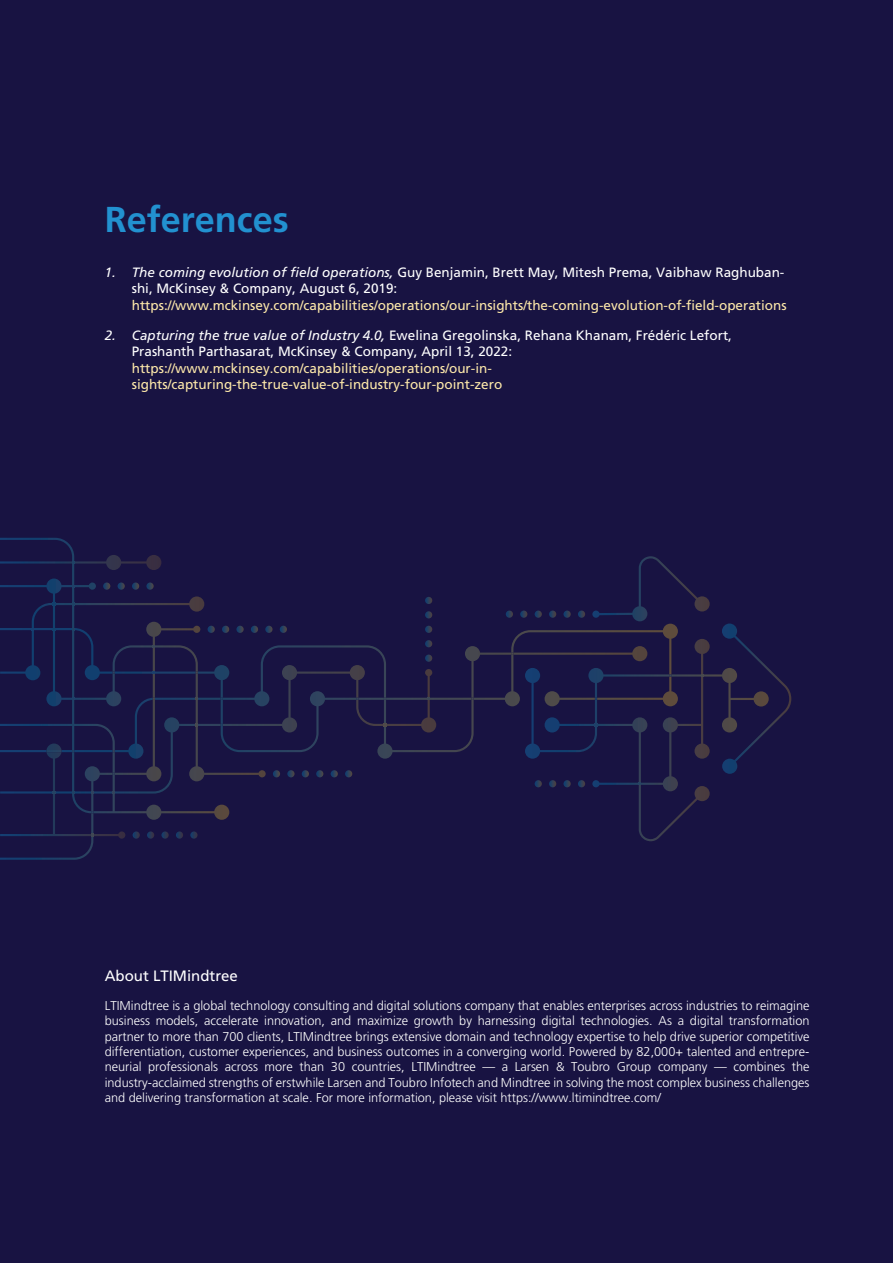
<style>
.page{position:relative;width:893px;height:1263px;background:#181342}
.page>*{position:absolute;margin:0;border:0;box-sizing:border-box;transform-origin:0 0}
.t1{font:700 36px "Frutiger LT Pro";color:#2291d0}
.t2{font:15px "Frutiger LT Pro";color:#fff}
.t3{font:13.5px/16.5px "Frutiger LT Pro";color:#fff}
.t4{font:13.5px/16.5px "Frutiger LT Pro";color:#fde8aa}
.t5{font:300 12.75px/15.3px "Frutiger LT Pro";color:#fff;text-align:justify}
.s1{font-style:italic}
</style>
<div class="page">
<svg style="left:425px;top:597px;width:7px;height:7px"></svg>
<svg style="left:425px;top:611px;width:7px;height:7px"></svg>
<img style="left:0;top:834px;width:133px;height:26px">
<img style="left:74px;top:555px;width:87px;height:15px">
<img style="left:74px;top:596px;width:130px;height:28px">
<svg style="left:190px;top:831px;width:8px;height:8px"></svg>
<svg style="left:176px;top:831px;width:7px;height:8px"></svg>
<svg style="left:161px;top:831px;width:8px;height:8px"></svg>
<svg style="left:147px;top:831px;width:7px;height:8px"></svg>
<svg style="left:133px;top:831px;width:7px;height:8px"></svg>
<img style="left:0;top:820px;width:125px;height:19px">
<img style="left:74px;top:624px;width:604px;height:128px">
<img style="left:471px;top:653px;width:42px;height:47px">
<img style="left:358px;top:698px;width:28px;height:2px">
<img style="left:266px;top:698px;width:92px;height:28px">
<img style="left:0;top:700px;width:229px;height:120px">
<img style="left:91px;top:781px;width:24px;height:32px">
<img style="left:72px;top:587px;width:2px;height:111px">
<img style="left:0;top:538px;width:74px;height:47px">
<img style="left:552px;top:783px;width:158px;height:58px">
<svg style="left:331px;top:770px;width:7px;height:7px"></svg>
<svg style="left:316px;top:770px;width:7px;height:7px"></svg>
<svg style="left:302px;top:770px;width:7px;height:7px"></svg>
<svg style="left:287px;top:770px;width:8px;height:7px"></svg>
<svg style="left:273px;top:770px;width:7px;height:7px"></svg>
<svg style="left:345px;top:770px;width:7px;height:7px"></svg>
<img style="left:74px;top:645px;width:192px;height:136px">
<img style="left:113px;top:671px;width:85px;height:3px">
<img style="left:0;top:578px;width:72px;height:128px">
<svg style="left:89px;top:582px;width:7px;height:8px"></svg>
<svg style="left:146px;top:582px;width:8px;height:8px"></svg>
<svg style="left:132px;top:582px;width:7px;height:8px"></svg>
<svg style="left:118px;top:582px;width:7px;height:8px"></svg>
<svg style="left:103px;top:582px;width:7px;height:8px"></svg>
<svg style="left:578px;top:780px;width:7px;height:7px"></svg>
<svg style="left:563px;top:780px;width:8px;height:7px"></svg>
<svg style="left:549px;top:780px;width:7px;height:7px"></svg>
<svg style="left:535px;top:780px;width:7px;height:7px"></svg>
<img style="left:592px;top:676px;width:118px;height:115px">
<img style="left:694px;top:639px;width:16px;height:15px">
<svg style="left:578px;top:610px;width:7px;height:8px"></svg>
<svg style="left:563px;top:610px;width:8px;height:8px"></svg>
<svg style="left:549px;top:610px;width:7px;height:8px"></svg>
<svg style="left:535px;top:610px;width:7px;height:8px"></svg>
<svg style="left:520px;top:610px;width:7px;height:8px"></svg>
<svg style="left:506px;top:610px;width:7px;height:8px"></svg>
<img style="left:592px;top:556px;width:118px;height:65px">
<img style="left:722px;top:623px;width:69px;height:151px">
<img style="left:525px;top:668px;width:176px;height:91px">
<img style="left:595px;top:674px;width:76px;height:26px">
<img style="left:703px;top:668px;width:66px;height:64px">
<h1 class="t1" style="left:105px;top:199px;width:186px">References</h1>
<p class="t3" style="left:132px;top:264px;width:654px;text-indent:-27px"><span class="s1">1. The coming evolution of field operations,</span> Guy Benjamin, Brett May, Mitesh Prema, Vaibhaw Raghuban&shy;shi, McKinsey &amp; Company, August 6, 2019:</p>
<p class="t4" style="left:132px;top:297px;width:656px">https://www.mckinsey.com/capabilities/operations/our-insights/the-coming-evolution-of-field-operations</p>
<p class="t3" style="left:132px;top:327px;width:602px;text-indent:-27px"><span class="s1">2. Capturing the true value of Industry 4.0,</span> Ewelina Gregolinska, Rehana Khanam, Frédéric Lefort,<br>Prashanth Parthasarat, McKinsey &amp; Company, April 13, 2022:</p>
<p class="t4" style="left:132px;top:360px;width:372px">https://www.mckinsey.com/capabilities/operations/our-in&shy;sights/capturing-the-true-value-of-industry-four-point-zero</p>
<p class="t2" style="left:105px;top:967px;width:135px">About LTIMindtree</p>
<p class="t5" style="left:105px;top:998px;width:706px">LTIMindtree is a global technology consulting and digital solutions company that enables enterprises across industries to reimagine business models, accelerate innovation, and maximize growth by harnessing digital technologies. As a digital transformation partner to more than 700 clients, LTIMindtree brings extensive domain and technology expertise to help drive superior competitive differentiation, customer experiences, and business outcomes in a converging world. Powered by 82,000+ talented and entrepre&shy;neurial professionals across more than 30 countries, LTIMindtree — a Larsen &amp; Toubro Group company — combines the industry-acclaimed strengths of erstwhile Larsen and Toubro Infotech and Mindtree in solving the most complex business challenges and delivering transformation at scale. For more information, please visit https://www.ltimindtree.com/</p>
</div>
